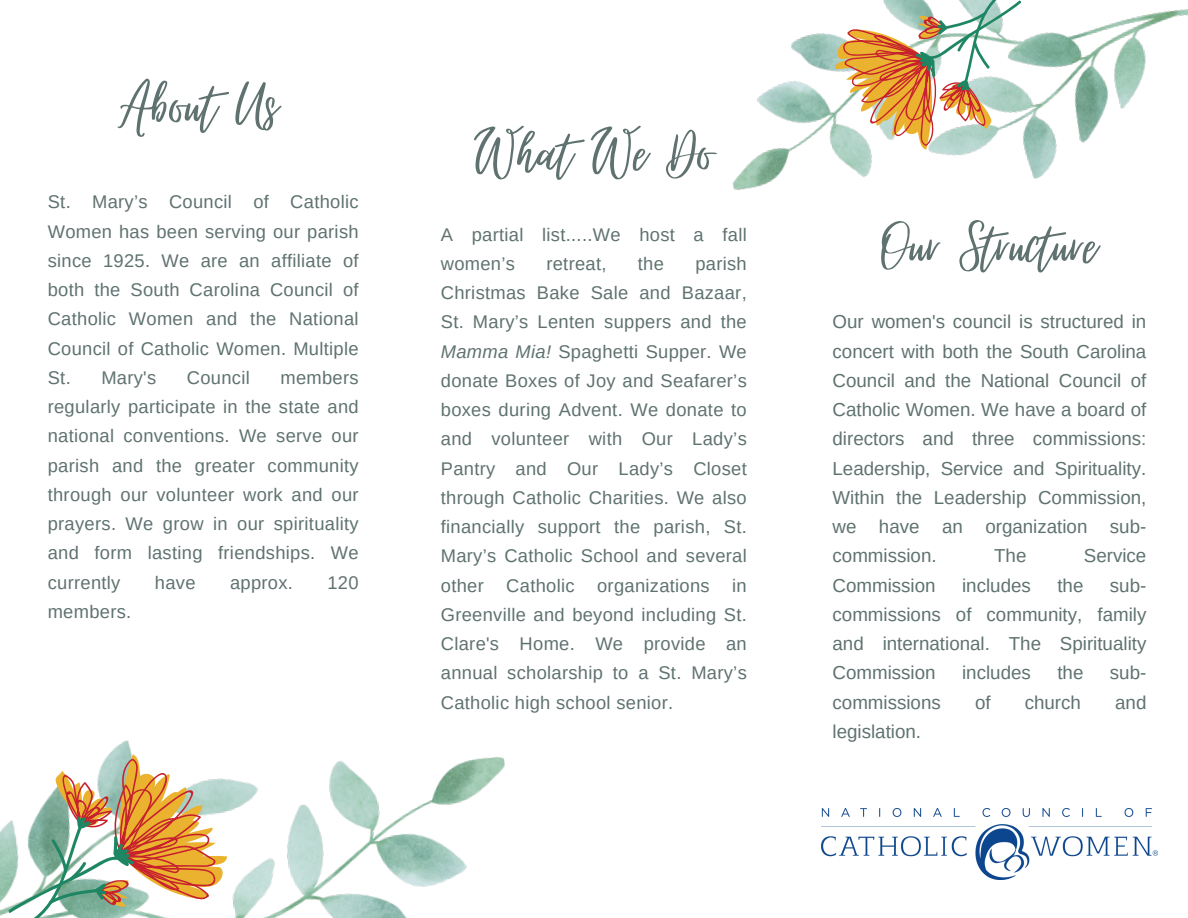
<style>
.page{position:relative;width:1188px;height:918px;background:#fff}
.page>*{position:absolute;margin:0;border:0;box-sizing:border-box;transform-origin:0 0}
.t1{font:79.5px "Virtual";color:#5f7270}
.t2{font:78px "Virtual";color:#5f7270}
.t3{font:18.75px/29.2px "Arimo";color:#5f7270;text-align:justify}
.t4{font:18.3px/29.2px "Arimo";letter-spacing:.015em;color:#5f7270;text-align:justify}
.s1{font-style:italic}
</style>
<div class="page">
<img style="left:0;top:740px;width:505px;height:178px">
<svg style="left:7px;top:754px;width:220px;height:164px"></svg>
<img style="left:732px;top:9px;width:456px;height:181px">
<svg style="left:835px;top:0;width:187px;height:150px"></svg>
<img style="left:822px;top:808px;width:335px;height:71px">
<h1 class="t1" style="left:119px;top:66px;width:160px">About Us</h1>
<p class="t4" style="left:48px;top:188px;width:312px">St. Mary’s Council of Catholic Women has been serving our parish since 1925. We are an affiliate of both the South Carolina Council of Catholic Women and the National Council of Catholic Women. Multiple St. Mary's</p>
<p class="t4" style="left:48px;top:363px;width:312px;text-indent:233px">members regularly participate in the state and national conventions. We serve our parish and the greater community through our volunteer work and our prayers. We grow in our spirituality and form lasting friendships. We currently</p>
<p class="t4" style="left:187px;top:363px;width:64px">Council</p>
<p class="t4" style="left:155px;top:568px;width:42px">have</p>
<p class="t4" style="left:230px;top:568px;width:64px">approx.</p>
<p class="t4" style="left:327px;top:568px;width:33px">120</p>
<p class="t4" style="left:48px;top:597px;width:85px">members.</p>
<h2 class="t2" style="left:475px;top:114px;width:239px">What We Do</h2>
<p class="t4" style="left:441px;top:220px;width:307px">A partial list.....We host a fall women’s</p>
<p class="t4" style="left:441px;top:249px;width:307px;text-indent:255px">parish Christmas Bake Sale and Bazaar, St. Mary’s Lenten suppers and the <span class="s1">Mamma Mia!</span> Spaghetti Supper. We donate Boxes of Joy and Seafarer’s boxes during Advent. We donate to and volunteer with Our Lady’s Pantry and Our Lady’s Closet through Catholic Charities. We also financially support the parish, St.<br>Mary’s Catholic School and several other Catholic organizations in Greenville and beyond including St.<br>Clare's Home. We provide an annual scholarship to a St. Mary’s Catholic high school senior.</p>
<p class="t4" style="left:546px;top:249px;width:62px">retreat,</p>
<p class="t4" style="left:638px;top:249px;width:28px">the</p>
<h2 class="t2" style="left:882px;top:206px;width:216px">Our Structure</h2>
<p class="t3" style="left:833px;top:307px;width:315px">Our women's council is structured in concert with both the South Carolina Council and the National Council of Catholic Women. We have a board of directors and three commissions:<br>Leadership, Service and Spirituality.<br>Within the Leadership Commission, we have an organization sub&shy;commission.</p>
<p class="t3" style="left:994px;top:541px;width:34px">The</p>
<p class="t3" style="left:1084px;top:541px;width:64px">Service</p>
<p class="t3" style="left:833px;top:571px;width:315px;text-indent:277px">sub&shy;commissions of community, family and international. The Spirituality Commission</p>
<p class="t3" style="left:833px;top:571px;width:105px">Commission</p>
<p class="t3" style="left:962px;top:571px;width:70px">includes</p>
<p class="t3" style="left:1057px;top:571px;width:28px">the</p>
<p class="t3" style="left:962px;top:658px;width:70px">includes</p>
<p class="t3" style="left:1057px;top:658px;width:28px">the</p>
<p class="t3" style="left:1110px;top:658px;width:38px">sub-</p>
<p class="t3" style="left:833px;top:688px;width:110px">commissions</p>
<p class="t3" style="left:975px;top:688px;width:17px">of</p>
<p class="t3" style="left:1025px;top:688px;width:58px">church</p>
<p class="t3" style="left:1115px;top:688px;width:33px">and</p>
<p class="t3" style="left:833px;top:717px;width:90px">legislation.</p>
</div>
